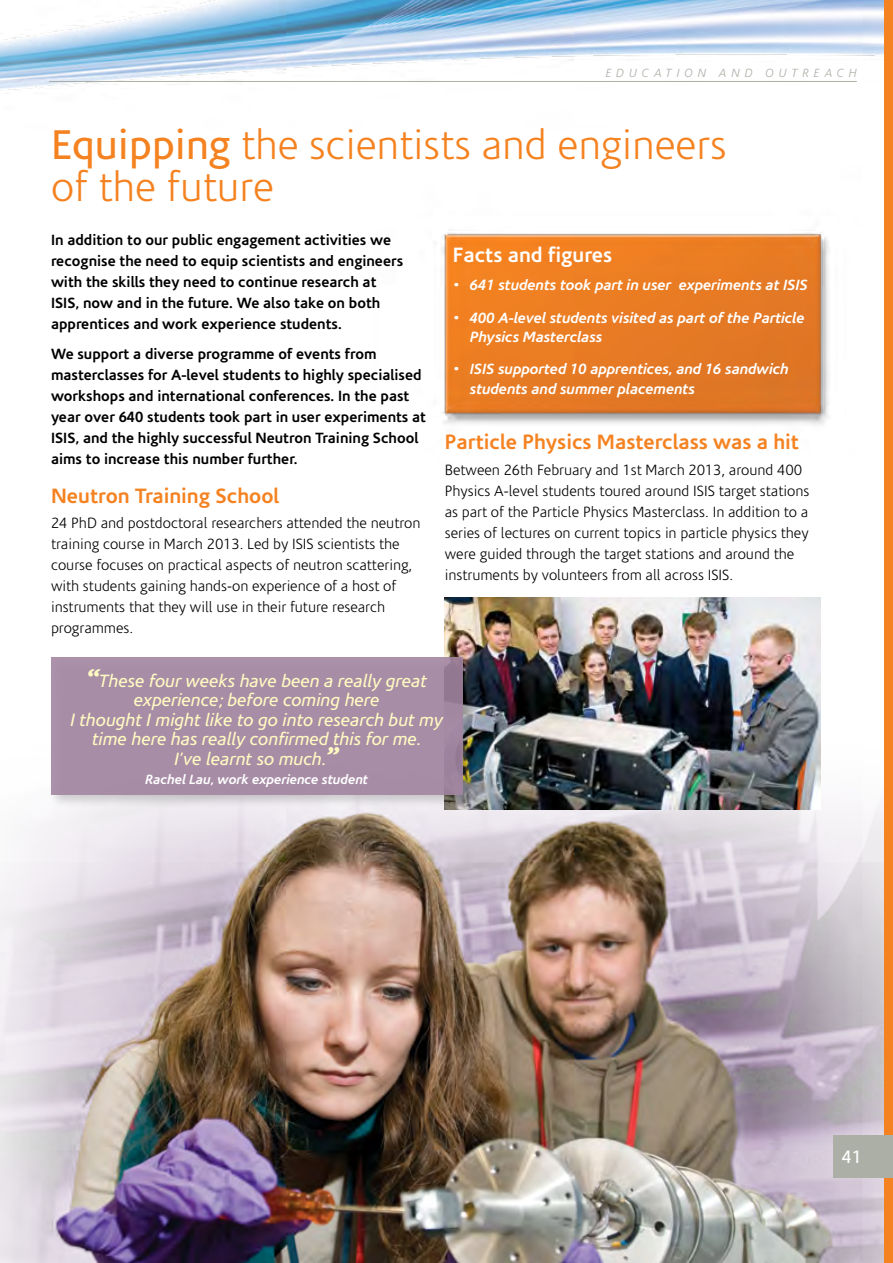
<style>
.page{position:relative;width:893px;height:1263px;background:#fff}
.page>*{position:absolute;margin:0;border:0;box-sizing:border-box;transform-origin:0 0}
.t1{font:300 42px/42px "Corisande";color:#f58220}
.t2{font:700 21px "Corisande";color:#f58220}
.t3{font:700 21px "Corisande";color:#fff}
.t4{font:italic 18px/19.5px "Corisande";color:#fffac2;text-align:center}
.t5{font:18px "Corisande";color:#fff}
.t6{font:300 15px/21px "Corisande";color:#000}
.t7{font:700 15px/21px "Corisande";color:#000}
.t8{font:italic 700 15px/19.5px "Corisande";color:#fff}
.t9{font:italic 700 13.5px "Corisande";color:#fff}
.t10{font:italic 300 12px "Corisande";letter-spacing:.415em;color:#acafa6}
.s1{font-weight:400}
.s2{font-family:"M Gill Sans";font-weight:700;font-size:26.1px}
</style>
<div class="page">
<img style="left:0;top:0;width:884px;height:1263px">
<div style="left:884px;top:0;width:9px;height:1263px;background:#f58220"></div>
<hr style="left:49px;top:81px;width:808px;height:1px;background:#acafa6">
<div style="left:833px;top:1135px;width:60px;height:43px;background:#acafa6"></div>
<img style="left:444px;top:597px;width:377px;height:212px">
<div style="left:49px;top:655px;width:428px;height:153px;background:#000;opacity:.2"></div>
<div style="left:51px;top:657px;width:411px;height:137px;background:#a88da6"></div>
<p class="t10" style="left:606px;top:67px;width:48px">ED UCAT</p>
<p class="t10" style="left:677px;top:67px;width:160px">ION A ND OUTR EACH</p>
<h1 class="t1" style="left:51px;top:125px;width:677px"><span class="s1">Equipping</span> the scientists and engineers of the future</h1>
<p class="t7" style="left:51px;top:230px;width:354px">In addition to our public engagement activities we recognise the need to equip scientists and engineers with the skills they need to continue research at ISIS, now and in the future. We also take on both apprentices and work experience students.</p>
<p class="t7" style="left:51px;top:343px;width:376px">We support a diverse programme of events from masterclasses for A-level students to highly specialised workshops and international conferences. In the past year over 640 students took part in user experiments at ISIS, and the highly successful Neutron Training School aims to increase this number further.</p>
<h2 class="t2" style="left:51px;top:484px;width:230px">Neutron Training School</h2>
<p class="t6" style="left:51px;top:513px;width:371px">24 PhD and postdoctoral researchers attended the neutron training course in March 2013. Led by ISIS scientists the course focuses on practical aspects of neutron scattering, with students gaining hands-on experience of a host of instruments that they will use in their future research programmes.</p>
<h2 class="t3" style="left:453px;top:243px;width:161px">Facts and figures</h2>
<p class="t8" style="left:453px;top:276px;width:356px">• 641 students took part in user experiments at ISIS</p>
<p class="t8" style="left:470px;top:308px;width:336px;text-indent:-17px">• 400 A-level students visited as part of the Particle<br>Physics Masterclass</p>
<p class="t8" style="left:470px;top:360px;width:320px;text-indent:-17px">• ISIS supported 10 apprentices, and 16 sandwich students and summer placements</p>
<h2 class="t2" style="left:445px;top:430px;width:356px">Particle Physics Masterclass was a hit</h2>
<p class="t6" style="left:445px;top:459px;width:366px">Between 26th February and 1st March 2013, around 400<br>Physics A-level students toured around ISIS target stations as part of the Particle Physics Masterclass. In addition to a series of lectures on current topics in particle physics they were guided through the target stations and around the instruments by volunteers from all across ISIS.</p>
<p class="t4" style="left:70px;top:671px;width:374px"><span class="s2">“</span>These four weeks have been a really great experience; before coming here<br>I thought I might like to go into research but my time here has really confirmed this for me.<br>I’ve learnt so much.<span class="s2">”</span></p>
<p class="t9" style="left:145px;top:772px;width:224px">Rachel Lau, work experience student</p>
<p class="t5" style="left:842px;top:1147px;width:21px">41</p>
</div>
